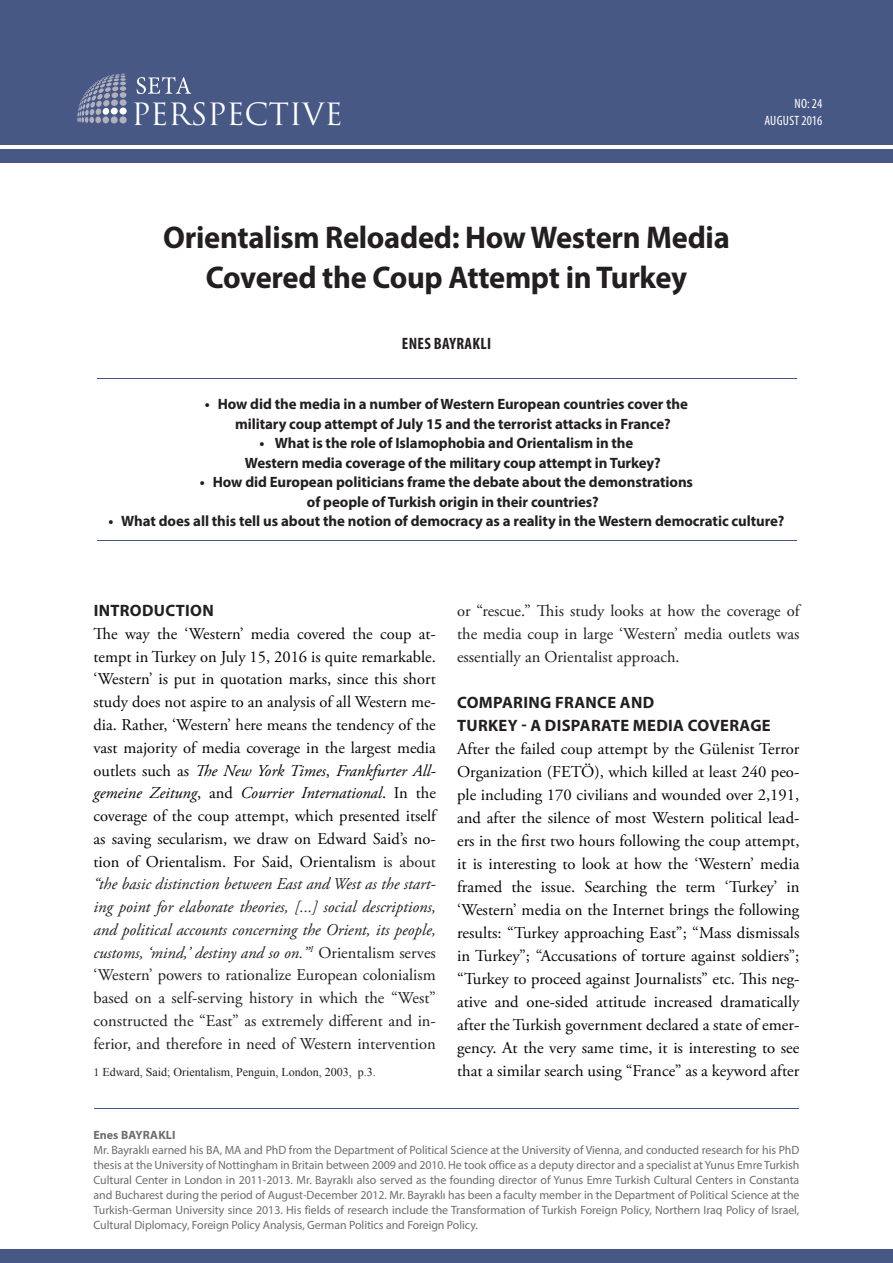
<style>
.page{position:relative;width:893px;height:1263px;background:#fff}
.page>*{position:absolute;margin:0;border:0;box-sizing:border-box;transform-origin:0 0}
.t1{font:700 31.5px/40.5px "Myriad Pro";letter-spacing:-.01em;color:#231f20;text-align:center}
.t2{font:29.85px "Trajan Pro";color:#fff}
.t3{font:16.5px/22.8px "Adobe Garamond Pro";color:#040503;text-align:justify}
.t4{font:16.5px/23px "Adobe Garamond Pro";color:#231f20;text-align:justify}
.t5{font:700 16.5px/23.1px "Myriad Pro";letter-spacing:.02em;color:#231f20}
.t6{font:700 condensed 16.5px "Myriad Pro";letter-spacing:.02em;color:#231f20}
.t7{font:700 15px/19.5px "Myriad Pro";letter-spacing:-.005em;color:#231f20}
.t8{font:condensed 13.5px/16.2px "Myriad Pro";letter-spacing:.01em;color:#fff;text-align:right}
.t9{font:12px/15px "Myriad Pro";letter-spacing:-.005em;color:#6c6d70;text-align:justify}
.t10{font:12px "Times New Roman";color:#231f20}
.t11{font:700 12px "Myriad Pro";letter-spacing:.01em;color:#6c6d70}
.s1{font-style:italic}
.s2{color:#231f20}
.s3{font-style:italic;color:#231f20}
.s4{font-family:"Adobe Garamond Pro"}
</style>
<div class="page">
<div style="left:0;top:0;width:893px;height:145px;background:#475885"></div>
<div style="left:0;top:149px;width:893px;height:13px;background:#475885"></div>
<div style="left:0;top:1249px;width:893px;height:14px;background:#475885"></div>
<hr style="left:97px;top:378px;width:699px;height:1px;background:#475885">
<hr style="left:97px;top:540px;width:699px;height:1px;background:#475885">
<hr style="left:94px;top:1108px;width:704px;height:1px;background:#475885">
<svg style="left:77px;top:74px;width:49px;height:49px"></svg>
<div style="left:120px;top:99px;width:7px;height:7px;background:#b0b0be;border-radius:50%"></div>
<div style="left:119px;top:108px;width:8px;height:7px;background:#fff;border-radius:50%"></div>
<div style="left:119px;top:116px;width:8px;height:8px;background:#b0b0be;border-radius:50%"></div>
<svg style="left:137px;top:77px;width:54px;height:17px"></svg>
<h2 class="t2" style="left:131px;top:95px;width:213px">PERSPECTIVE</h2>
<p class="t8" style="left:764px;top:96px;width:59px">NO: 24<br>AUGUST 2016</p>
<h1 class="t1" style="left:163px;top:216px;width:568px">Orientalism Reloaded: How Western Media<br>Covered the Coup Attempt in Turkey</h1>
<p class="t6" style="left:402px;top:334px;width:91px">ENES BAYRAKLI</p>
<p class="t7" style="left:235px;top:394px;width:455px;text-indent:-30px">• How did the media in a number of Western European countries cover the military coup attempt of July 15 and the terrorist attacks in France?</p>
<p class="t7" style="left:245px;top:433px;width:418px;text-indent:15px">• What is the role of Islamophobia and Orientalism in the<br>Western media coverage of the military coup attempt in Turkey?</p>
<p class="t7" style="left:307px;top:472px;width:388px;text-indent:-107px">• How did European politicians frame the debate about the demonstrations of people of Turkish origin in their countries?</p>
<p class="t7" style="left:108px;top:511px;width:678px">• What does all this tell us about the notion of democracy as a reality in the Western democratic culture?</p>
<p class="t5" style="left:94px;top:599px;width:122px">INTRODUCTION</p>
<p class="t3" style="left:94px;top:623px;width:344px">The way the ‘Western’ media covered the coup at&shy;tempt in Turkey on July 15, 2016 is quite remarkable. ‘Western’ is put in quotation marks, since this short study does not aspire to an analysis of all Western me&shy;dia. Rather, ‘Western’ here means the tendency of the vast majority of media coverage in the largest media outlets such as <span class="s1">The New York Times</span>, <span class="s1">Frankfurter All&shy;gemeine Zeitung</span>, and <span class="s1">Courrier International</span>. In the coverage of the coup attempt, which presented itself as saving secularism, we draw on Edward Said’s no&shy;tion of Orientalism. For Said, Orientalism <span class="s2">is about </span><span class="s3">“the basic distinction between East and West as the start&shy;ing point for elaborate theories, [...] social descriptions, and political accounts concerning the Orient, its people, customs, ‘mind,’ destiny and so on.”</span><sup>1</sup> <span class="s2">Orientalism serves ‘Western’ powers to rationalize European colonialism based on a self-serving history in which the “West” constructed the “East” as extremely different and in&shy;ferior, and therefore in need of Western intervention</span></p>
<p class="t10" style="left:94px;top:1064px;width:284px"><span class="s4">1</span> Edward, Said; Orientalism, Penguin, London, 2003, p.3.</p>
<p class="t4" style="left:457px;top:600px;width:344px">or “rescue.” This study looks at how the coverage of the media coup in large ‘Western’ media outlets was essentially an Orientalist approach.</p>
<p class="t5" style="left:457px;top:690px;width:315px">COMPARING FRANCE AND<br>TURKEY - A DISPARATE MEDIA COVERAGE</p>
<p class="t3" style="left:457px;top:738px;width:344px">After the failed coup attempt by the Gülenist Terror Organization (FETÖ), which killed at least 240 peo&shy;ple including 170 civilians and wounded over 2,191, and after the silence of most Western political lead&shy;ers in the first two hours following the coup attempt, it is interesting to look at how the ‘Western’ media framed the issue. Searching the term ‘Turkey’ in ‘Western’ media on the Internet brings the following results: “Turkey approaching East”; “Mass dismissals in Turkey”; “Accusations of torture against soldiers”; “Turkey to proceed against Journalists” etc. This neg&shy;ative and one-sided attitude increased dramatically after the Turkish government declared a state of emer&shy;gency. At the very same time, it is interesting to see that a similar search using “France” as a keyword after</p>
<p class="t11" style="left:94px;top:1127px;width:84px">Enes BAYRAKLI</p>
<p class="t9" style="left:94px;top:1142px;width:707px">Mr. Bayraklı earned his BA, MA and PhD from the Department of Political Science at the University of Vienna, and conducted research for his PhD thesis at the University of Nottingham in Britain between 2009 and 2010. He took office as a deputy director and a specialist at Yunus Emre Turkish Cultural Center in London in 2011-2013. Mr. Bayraklı also served as the founding director of Yunus Emre Turkish Cultural Centers in Constanta and Bucharest during the period of August-December 2012. Mr. Bayraklı has been a faculty member in the Department of Political Science at the Turkish-German University since 2013. His fields of research include the Transformation of Turkish Foreign Policy, Northern Iraq Policy of Israel, Cultural Diplomacy, Foreign Policy Analysis, German Politics and Foreign Policy.</p>
</div>
